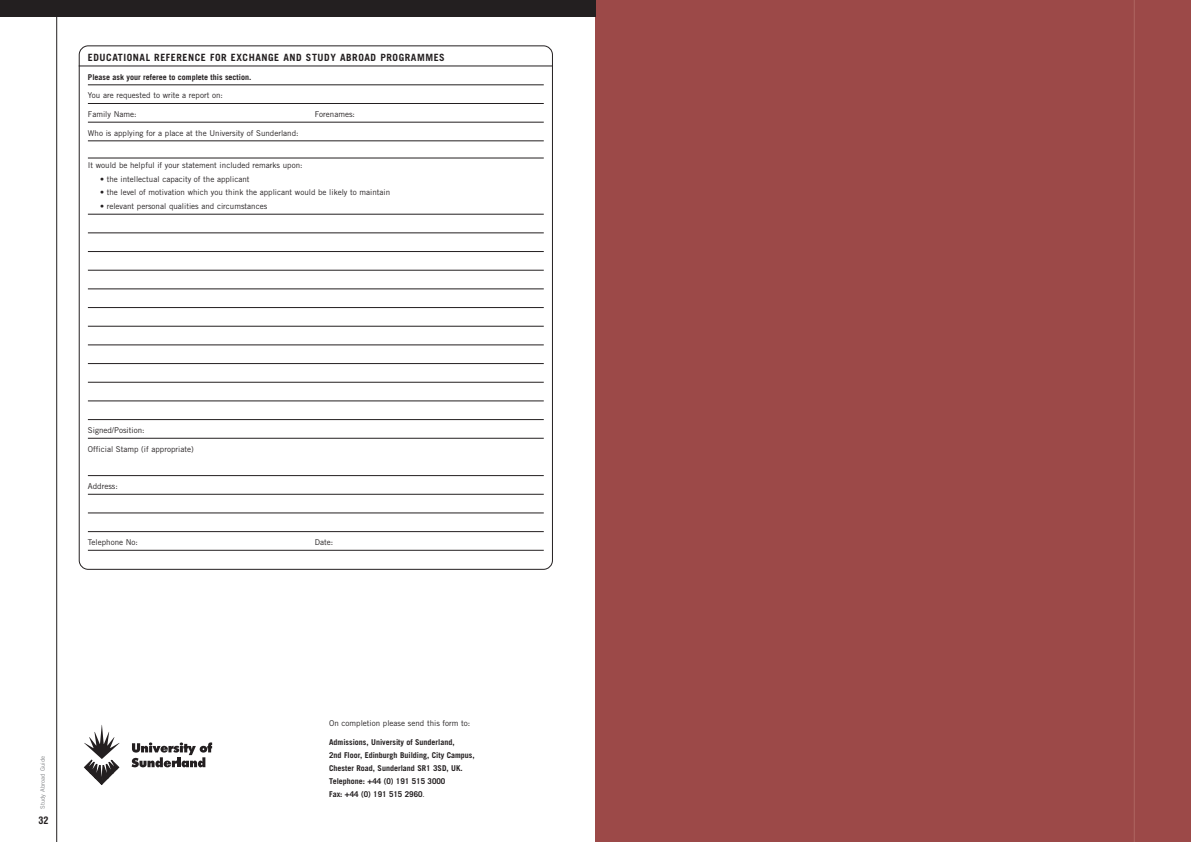
<style>
.page{position:relative;width:1191px;height:842px;background:#fff}
.page>*{position:absolute;margin:0;border:0;box-sizing:border-box;transform-origin:0 0}
.t1{font:700 10px "Trade Gothic";letter-spacing:.055em;color:#231f20}
.t2{font:700 condensed 10px "Swiss 721 BT";color:#231f20}
.t3{font:8px "Trade Gothic";color:#231f20}
.t4{font:700 8px/13px "Trade Gothic";color:#231f20}
.t5{font:6px "Trade Gothic";color:#808285}
.s1{font-weight:400;font-size:7.5px}
</style>
<div class="page">
<div style="left:595px;top:0;width:596px;height:842px;background:#9c4948"></div>
<hr style="left:1133px;top:0;width:1px;height:842px;background:#ae6661">
<div style="left:0;top:0;width:595px;height:17px;background:#231f20"></div>
<hr style="left:56px;top:0;width:1px;height:842px;background:#231f20">
<svg style="left:79px;top:45px;width:474px;height:525px"></svg>
<hr style="left:88px;top:85px;width:456px;height:1px;background:#231f20">
<hr style="left:88px;top:103px;width:456px;height:1px;background:#231f20">
<hr style="left:88px;top:122px;width:456px;height:1px;background:#231f20">
<hr style="left:88px;top:141px;width:456px;height:1px;background:#231f20">
<hr style="left:88px;top:158px;width:456px;height:1px;background:#231f20">
<hr style="left:88px;top:214px;width:456px;height:1px;background:#231f20">
<hr style="left:88px;top:233px;width:456px;height:1px;background:#231f20">
<hr style="left:88px;top:251px;width:456px;height:1px;background:#231f20">
<hr style="left:88px;top:270px;width:456px;height:1px;background:#231f20">
<hr style="left:88px;top:289px;width:456px;height:1px;background:#231f20">
<hr style="left:88px;top:307px;width:456px;height:1px;background:#231f20">
<hr style="left:88px;top:326px;width:456px;height:1px;background:#231f20">
<hr style="left:88px;top:345px;width:456px;height:1px;background:#231f20">
<hr style="left:88px;top:363px;width:456px;height:1px;background:#231f20">
<hr style="left:88px;top:382px;width:456px;height:1px;background:#231f20">
<hr style="left:88px;top:401px;width:456px;height:1px;background:#231f20">
<hr style="left:88px;top:419px;width:456px;height:1px;background:#231f20">
<hr style="left:88px;top:438px;width:456px;height:1px;background:#231f20">
<hr style="left:88px;top:475px;width:456px;height:1px;background:#231f20">
<hr style="left:88px;top:494px;width:456px;height:1px;background:#231f20">
<hr style="left:88px;top:513px;width:456px;height:1px;background:#231f20">
<hr style="left:88px;top:531px;width:456px;height:1px;background:#231f20">
<hr style="left:88px;top:550px;width:456px;height:1px;background:#231f20">
<hr style="left:79px;top:65px;width:473px;height:1px;background:#231f20">
<svg style="left:132px;top:742px;width:80px;height:25px"></svg>
<svg style="left:84px;top:725px;width:35px;height:60px"></svg>
<p class="t1" style="left:88px;top:54px;width:358px">EDUCATIONAL REFERENCE FOR EXCHANGE AND STUDY ABROAD PROGRAMMES</p>
<p class="t4" style="left:88px;top:71px;width:165px">Please ask your referee to complete this section.</p>
<p class="t3" style="left:88px;top:93px;width:137px">You are requested to write a report on:</p>
<p class="t3" style="left:88px;top:111px;width:50px">Family Name:</p>
<p class="t3" style="left:315px;top:111px;width:42px">Forenames:</p>
<p class="t3" style="left:88px;top:130px;width:212px">Who is applying for a place at the University of Sunderland:</p>
<p class="t3" style="left:88px;top:162px;width:216px">It would be helpful if your statement included remarks upon:</p>
<p class="t3" style="left:100px;top:176px;width:151px">• the intellectual capacity of the applicant</p>
<p class="t3" style="left:100px;top:190px;width:292px">• the level of motivation which you think the applicant would be likely to maintain</p>
<p class="t3" style="left:100px;top:203px;width:169px">• relevant personal qualities and circumstances</p>
<p class="t3" style="left:88px;top:427px;width:58px">Signed/Position:</p>
<p class="t3" style="left:88px;top:446px;width:107px">Official Stamp (if appropriate)</p>
<p class="t3" style="left:88px;top:483px;width:31px">Address:</p>
<p class="t3" style="left:88px;top:539px;width:52px">Telephone No:</p>
<p class="t3" style="left:315px;top:539px;width:20px">Date:</p>
<p class="t5" style="left:40px;top:809px;width:54px;rotate:-90deg">Study Abroad Guide</p>
<p class="t2" style="left:38px;top:816px;width:11px">32</p>
<p class="t3" style="left:329px;top:720px;width:143px">On completion please send this form to:</p>
<p class="t4" style="left:329px;top:736px;width:147px">Admissions, University of Sunderland,<br>2nd Floor, Edinburgh Building, City Campus, Chester Road, Sunderland SR1 3SD, UK.<br>Telephone: +44 (0) 191 515 3000<br>Fax: +44 (0) 191 515 2960<span class="s1">.</span></p>
</div>
